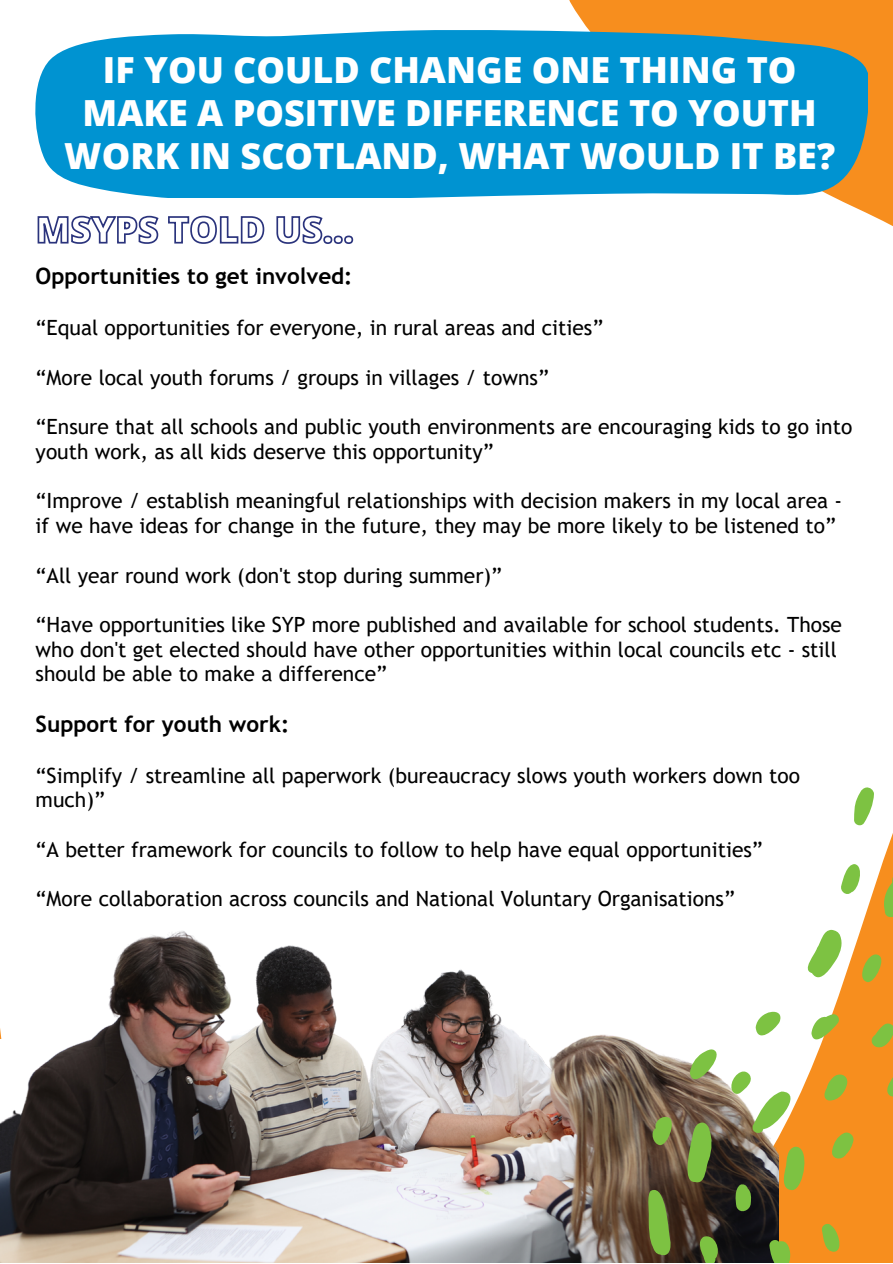
<style>
.page{position:relative;width:893px;height:1264px;background:#fff}
.page>*{position:absolute;margin:0;border:0;box-sizing:border-box;transform-origin:0 0}
.t1{font:800 36px/42.8px "Open Sans";color:#fff;text-align:center}
.t2{font:700 22.5px "Trebuchet MS";color:#000}
.t3{font:21px/24.8px "Trebuchet MS";color:#000}
</style>
<div class="page">
<svg style="left:569px;top:0;width:323px;height:998px"></svg>
<svg style="left:35px;top:29px;width:832px;height:169px;background:#1398cd"></svg>
<img style="left:0;top:861px;width:778px;height:401px">
<svg style="left:37px;top:215px;width:317px;height:29px"></svg>
<svg style="left:631px;top:998px;width:261px;height:264px"></svg>
<svg style="left:789px;top:854px;width:103px;height:136px"></svg>
<svg style="left:841px;top:781px;width:51px;height:49px"></svg>
<svg style="left:882px;top:723px;width:10px;height:49px"></svg>
<p class="t1" style="left:64px;top:48px;width:772px">IF YOU COULD CHANGE ONE THING TO<br>MAKE A POSITIVE DIFFERENCE TO YOUTH<br>WORK IN SCOTLAND, WHAT WOULD IT BE?</p>
<p class="t2" style="left:36px;top:263px;width:318px">Opportunities to get involved:</p>
<p class="t3" style="left:36px;top:315px;width:569px">“Equal opportunities for everyone, in rural areas and cities”</p>
<p class="t3" style="left:36px;top:364px;width:515px">“More local youth forums / groups in villages / towns”</p>
<p class="t3" style="left:36px;top:414px;width:818px">“Ensure that all schools and public youth environments are encouraging kids to go into youth work, as all kids deserve this opportunity”</p>
<p class="t3" style="left:36px;top:488px;width:808px">“Improve / establish meaningful relationships with decision makers in my local area - if we have ideas for change in the future, they may be more likely to be listened to”</p>
<p class="t3" style="left:36px;top:562px;width:468px">“All year round work (don't stop during summer)”</p>
<p class="t3" style="left:36px;top:612px;width:807px">“Have opportunities like SYP more published and available for school students. Those who don't get elected should have other opportunities within local councils etc - still should be able to make a difference”</p>
<p class="t2" style="left:36px;top:711px;width:255px">Support for youth work:</p>
<p class="t3" style="left:36px;top:762px;width:765px">“Simplify / streamline all paperwork (bureaucracy slows youth workers down too much)”</p>
<p class="t3" style="left:36px;top:837px;width:728px">“A better framework for councils to follow to help have equal opportunities”</p>
<p class="t3" style="left:36px;top:886px;width:700px">“More collaboration across councils and National Voluntary Organisations”</p>
</div>
